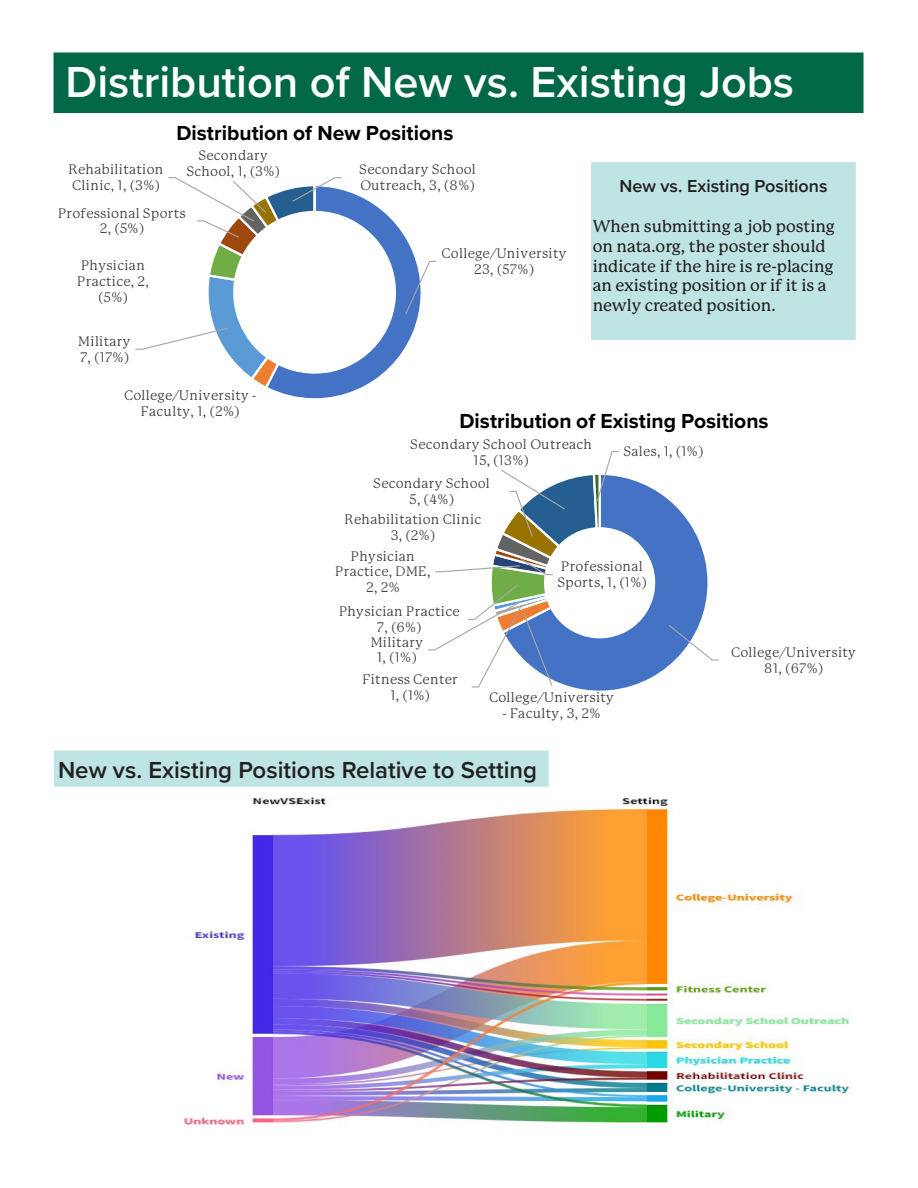
<style>
.page{position:relative;width:918px;height:1188px;background:#fff}
.page>*{position:absolute;margin:0;border:0;box-sizing:border-box;transform-origin:0 0}
.t1{font:600 45px "Proxima Nova";color:#fff}
.t2{font:600 24px "Proxima Nova";color:#231f20}
.t3{font:700 21px "Proxima Nova";color:#000}
.t4{font:600 18px "Proxima Nova";color:#231f20}
.t5{font:500 16.5px/19.8px "P Mackinac Pro";color:#231f20}
.t6{font:13.5px/15.9px "P22 Mackinac Pro";letter-spacing:.03em;color:#404040;text-align:center}
.t7{font:13.5px/15.9px "P22 Mackinac Pro";letter-spacing:.01em;color:#404040;text-align:center}
</style>
<div class="page">
<div style="left:54px;top:52px;width:810px;height:61px;background:#006847;border:2px solid #006847"></div>
<svg style="left:135px;top:177px;width:302px;height:222px"></svg>
<svg style="left:576px;top:477px;width:132px;height:214px"></svg>
<svg style="left:668px;top:624px;width:51px;height:37px"></svg>
<svg style="left:428px;top:451px;width:192px;height:237px"></svg>
<img style="left:184px;top:797px;width:666px;height:330px">
<div style="left:592px;top:163px;width:263px;height:176px;background:#bfe4e4"></div>
<div style="left:591px;top:162px;width:265px;height:178px;border:2px solid #bfe4e4"></div>
<div style="left:54px;top:751px;width:495px;height:36px;background:#bfe4e4;border:2px solid #bfe4e4"></div>
<p class="t1" style="left:65px;top:48px;width:730px">Distribution of New vs. Existing Jobs</p>
<p class="t6" style="left:68px;top:162px;width:96px;text-align:left">Rehabilitation<br>Clinic, 1, (3%)</p>
<p class="t3" style="left:176px;top:117px;width:279px">Distribution of New Positions</p>
<p class="t6" style="left:186px;top:147px;width:95px">Secondary<br>School, 1, (3%)</p>
<p class="t6" style="left:359px;top:162px;width:118px;text-align:left">Secondary School<br>Outreach, 3, (8%)</p>
<p class="t6" style="left:58px;top:205px;width:129px">Professional Sports<br>2, (5%)</p>
<p class="t6" style="left:77px;top:257px;width:73px">Physician<br>Practice, 2, (5%)</p>
<p class="t6" style="left:78px;top:333px;width:54px;text-align:left">Military<br>7, (17%)</p>
<p class="t6" style="left:442px;top:246px;width:126px">College/University<br>23, (57%)</p>
<p class="t4" style="left:619px;top:173px;width:210px">New vs. Existing Positions</p>
<p class="t5" style="left:593px;top:217px;width:244px">When submitting a job posting on nata.org, the poster should indicate if the hire is re-placing an existing position or if it is a newly created position.</p>
<p class="t6" style="left:124px;top:388px;width:134px">College/University -<br>Faculty, 1, (2%)</p>
<p class="t3" style="left:459px;top:406px;width:311px">Distribution of Existing Positions</p>
<p class="t6" style="left:410px;top:436px;width:183px">Secondary School Outreach<br>15, (13%)</p>
<p class="t6" style="left:623px;top:444px;width:82px">Sales, 1, (1%)</p>
<p class="t6" style="left:373px;top:476px;width:118px">Secondary School<br>5, (4%)</p>
<p class="t6" style="left:344px;top:512px;width:138px">Rehabilitation Clinic<br>3, (2%)</p>
<p class="t6" style="left:335px;top:548px;width:97px">Physician<br>Practice, DME,<br>2, 2%</p>
<p class="t6" style="left:557px;top:559px;width:91px;text-align:left">Professional<br>Sports, 1, (1%)</p>
<p class="t6" style="left:339px;top:604px;width:122px">Physician Practice<br>7, (6%)</p>
<p class="t6" style="left:371px;top:634px;width:54px">Military<br>1, (1%)</p>
<p class="t7" style="left:363px;top:671px;width:96px">Fitness Center<br>1, (1%)</p>
<p class="t6" style="left:489px;top:690px;width:126px">College/University</p>
<p class="t6" style="left:502px;top:706px;width:99px">- Faculty, 3, 2%</p>
<p class="t6" style="left:731px;top:644px;width:126px">College/University<br>81, (67%)</p>
<p class="t2" style="left:58px;top:752px;width:480px">New vs. Existing Positions Relative to Setting</p>
</div>
